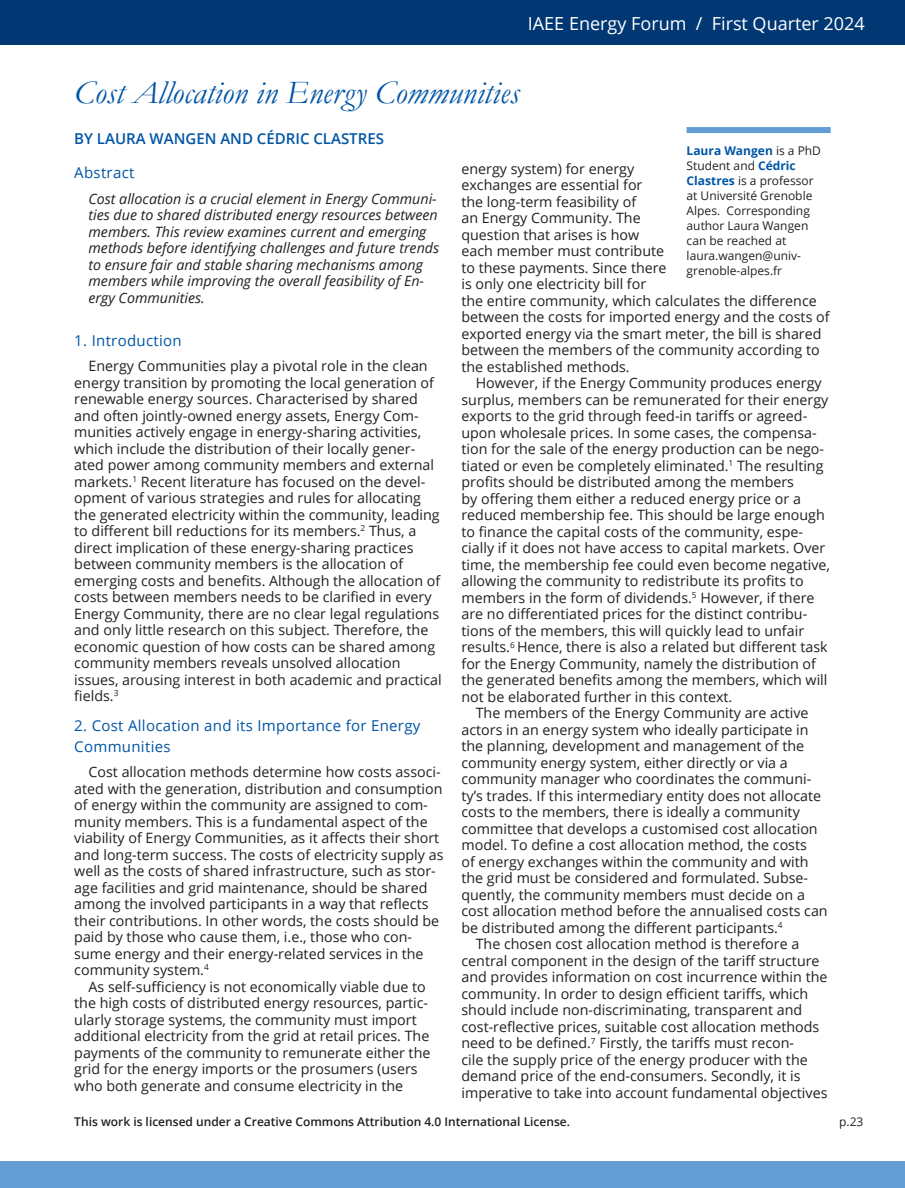
<style>
.page{position:relative;width:905px;height:1188px;background:#fff}
.page>*{position:absolute;margin:0;border:0;box-sizing:border-box;transform-origin:0 0}
.Header_1_-_Dark_Blue_NEW{font:italic 33px "Garamond";color:#0155a5}
.t1{font:18px "Open Sans";color:#fff}
.Heading_NEW{font:15px/21px "Open Sans";letter-spacing:.02em;color:#0155a5}
.Author_NEW{font:600 15px "Open Sans";color:#0155a5}
.Abstract_head{font:15px "Open Sans";letter-spacing:.02em;color:#0155a5}
.Body_Text_NEW{font:14.25px/16.5px "Open Sans";color:#231f20}
.Abstract{font:italic 14.25px/16.5px "Open Sans";color:#231f20}
.Author_Note_NEW{font:12px/15px "Open Sans";color:#231f20}
.t2{font:600 12px "Open Sans";color:#231f20}
.s1{font-weight:700;color:#0155a5}
</style>
<div class="page">
<div style="left:0;top:0;width:904px;height:45px;background:#013874"></div>
<div style="left:0;top:1161px;width:904px;height:27px;background:#639dd4"></div>
<div style="left:686px;top:127px;width:144px;height:6px;background:#639dd4"></div>
<p class="t1" style="left:528px;top:11px;width:338px">IAEE Energy Forum / First Quarter 2024</p>
<p class="Header_1_-_Dark_Blue_NEW" style="left:74px;top:70px;width:446px">Cost Allocation in Energy Communities</p>
<p class="Author_NEW" style="left:74px;top:128px;width:311px">BY LAURA WANGEN AND CÉDRIC CLASTRES</p>
<p class="Abstract_head" style="left:74px;top:163px;width:62px">Abstract</p>
<p class="Abstract" style="left:88px;top:190px;width:352px">Cost allocation is a crucial element in Energy Communi&shy;ties due to shared distributed energy resources between members. This review examines current and emerging methods before identifying challenges and future trends to ensure fair and stable sharing mechanisms among members while improving the overall feasibility of En&shy;ergy Communities.</p>
<p class="Heading_NEW" style="left:74px;top:329px;width:109px">1. Introduction</p>
<p class="Body_Text_NEW" style="left:74px;top:357px;width:369px;text-indent:14px">Energy Communities play a pivotal role in the clean energy transition by promoting the local generation of renewable energy sources. Characterised by shared and often jointly-owned energy assets, Energy Com&shy;munities actively engage in energy-sharing activities, which include the distribution of their locally gener&shy;ated power among community members and external markets.<sup>1</sup> Recent literature has focused on the devel&shy;opment of various strategies and rules for allocating the generated electricity within the community, leading to different bill reductions for its members.<sup>2</sup> Thus, a direct implication of these energy-sharing practices between community members is the allocation of emerging costs and benefits. Although the allocation of costs between members needs to be clarified in every Energy Community, there are no clear legal regulations and only little research on this subject. Therefore, the economic question of how costs can be shared among community members reveals unsolved allocation issues, arousing interest in both academic and practical fields.<sup>3</sup></p>
<p class="Heading_NEW" style="left:74px;top:714px;width:347px">2. Cost Allocation and its Importance for Energy<br>Communities</p>
<p class="Body_Text_NEW" style="left:74px;top:763px;width:371px;text-indent:14px">Cost allocation methods determine how costs associ&shy;ated with the generation, distribution and consumption of energy within the community are assigned to com&shy;munity members. This is a fundamental aspect of the viability of Energy Communities, as it affects their short and long-term success. The costs of electricity supply as well as the costs of shared infrastructure, such as stor&shy;age facilities and grid maintenance, should be shared among the involved participants in a way that reflects their contributions. In other words, the costs should be paid by those who cause them, i.e., those who con&shy;sume energy and their energy-related services in the community system.<sup>4</sup></p>
<p class="Body_Text_NEW" style="left:74px;top:978px;width:357px;text-indent:14px">As self-sufficiency is not economically viable due to the high costs of distributed energy resources, partic&shy;ularly storage systems, the community must import additional electricity from the grid at retail prices. The payments of the community to remunerate either the grid for the energy imports or the prosumers (users who both generate and consume electricity in the</p>
<p class="Author_Note_NEW" style="left:686px;top:143px;width:136px"><span class="s1">Laura Wangen</span> is a PhD<br>Student and <span class="s1">Cédric<br>Clastres</span> is a professor at Université Grenoble<br>Alpes. Corresponding author Laura Wangen can be reached at laura.wangen@univ&shy;grenoble-alpes.fr</p>
<p class="Body_Text_NEW" style="left:461px;top:160px;width:369px">energy system) for energy<br>exchanges are essential for<br>the long-term feasibility of<br>an Energy Community. The<br>question that arises is how<br>each member must contribute<br>to these payments. Since there<br>is only one electricity bill for<br>the entire community, which calculates the difference between the costs for imported energy and the costs of exported energy via the smart meter, the bill is shared between the members of the community according to the established methods.</p>
<p class="Body_Text_NEW" style="left:461px;top:375px;width:370px;text-indent:14px">However, if the Energy Community produces energy surplus, members can be remunerated for their energy exports to the grid through feed-in tariffs or agreed&shy;upon wholesale prices. In some cases, the compensa&shy;tion for the sale of the energy production can be nego&shy;tiated or even be completely eliminated.<sup>1</sup> The resulting profits should be distributed among the members<br>by offering them either a reduced energy price or a reduced membership fee. This should be large enough to finance the capital costs of the community, espe&shy;cially if it does not have access to capital markets. Over time, the membership fee could even become negative, allowing the community to redistribute its profits to members in the form of dividends.<sup>5</sup> However, if there are no differentiated prices for the distinct contribu&shy;tions of the members, this will quickly lead to unfair results.<sup>6</sup> Hence, there is also a related but different task for the Energy Community, namely the distribution of the generated benefits among the members, which will not be elaborated further in this context.</p>
<p class="Body_Text_NEW" style="left:461px;top:705px;width:368px;text-indent:14px">The members of the Energy Community are active actors in an energy system who ideally participate in the planning, development and management of the community energy system, either directly or via a community manager who coordinates the communi&shy;ty’s trades. If this intermediary entity does not allocate costs to the members, there is ideally a community committee that develops a customised cost allocation model. To define a cost allocation method, the costs<br>of energy exchanges within the community and with the grid must be considered and formulated. Subse&shy;quently, the community members must decide on a cost allocation method before the annualised costs can be distributed among the different participants.<sup>4</sup></p>
<p class="Body_Text_NEW" style="left:461px;top:936px;width:367px;text-indent:14px">The chosen cost allocation method is therefore a central component in the design of the tariff structure and provides information on cost incurrence within the community. In order to design efficient tariffs, which should include non-discriminating, transparent and cost-reflective prices, suitable cost allocation methods need to be defined.<sup>7</sup> Firstly, the tariffs must recon-<br>cile the supply price of the energy producer with the demand price of the end-consumers. Secondly, it is imperative to take into account fundamental objectives</p>
<p class="t2" style="left:74px;top:1114px;width:497px">This work is licensed under a Creative Commons Attribution 4.0 International License.</p>
<p class="Author_Note_NEW" style="left:839px;top:1114px;width:26px">p.23</p>
</div>
